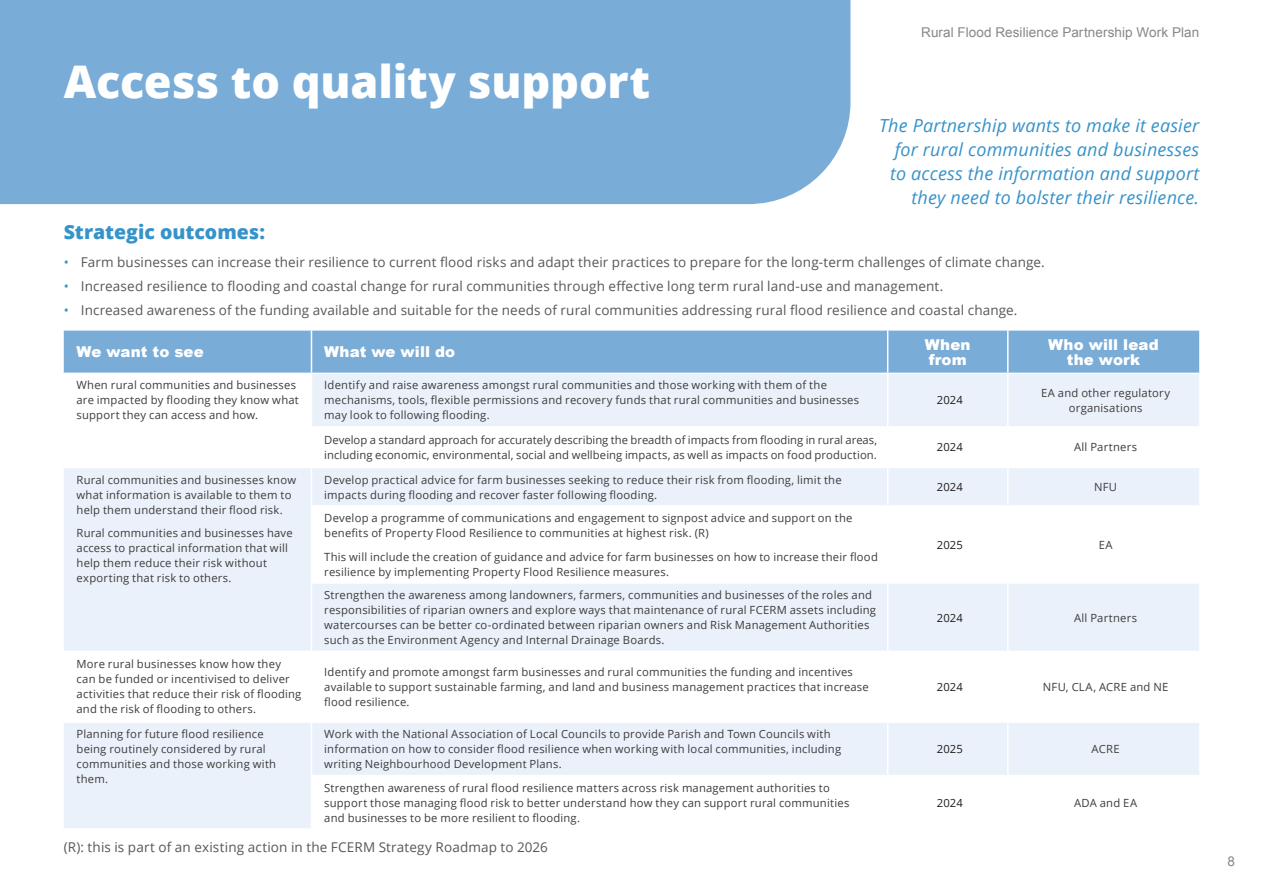
<style>
.page{position:relative;width:1263px;height:893px;background:#fff}
.page>*{position:absolute;margin:0;border:0;box-sizing:border-box;transform-origin:0 0}
.Page_title{font:800 45px "Open Sans";letter-spacing:-.005em;color:#fff}
.Subheading{font:800 19.5px "Open Sans";color:#3693ca}
.Standout{font:italic 18px/24px "Open Sans";letter-spacing:.01em;color:#3693ca;text-align:right}
.Table_copy{font:900 15px/15px "Arial";letter-spacing:.01em;color:#fff}
.Body_copy{font:13.5px "Open Sans";letter-spacing:.01em;color:#575756}
.t1{font:13.5px "Arial";letter-spacing:.005em;color:#878787}
.Table_copy-2{font:11.25px/15px "Open Sans";letter-spacing:.02em;color:#3c3c3b}
.Table_copy-3{font:11.25px "Open Sans";letter-spacing:.01em;color:#1d1d1b}
.s1{color:#3693ca}
</style>
<div class="page">
<div style="left:0;top:0;width:850px;height:204px;background:#7aacd8"></div>
<div style="left:64px;top:331px;width:1135px;height:42px;background:#7aacd8"></div>
<svg style="left:64px;top:374px;width:1135px;height:454px;fill:#eef3fa"></svg>
<hr style="left:311px;top:331px;width:1px;height:42px;background:#fff">
<hr style="left:887px;top:331px;width:1px;height:42px;background:#fff">
<hr style="left:1007px;top:331px;width:1px;height:42px;background:#fff">
<hr style="left:64px;top:467px;width:247px;height:1px;background:#fff">
<hr style="left:311px;top:374px;width:1px;height:52px;background:#fff">
<hr style="left:887px;top:374px;width:1px;height:52px;background:#fff">
<hr style="left:1007px;top:374px;width:1px;height:52px;background:#fff">
<hr style="left:311px;top:426px;width:577px;height:2px;background:#fff">
<hr style="left:311px;top:428px;width:1px;height:39px;background:#fff">
<hr style="left:888px;top:426px;width:120px;height:2px;background:#fff">
<hr style="left:887px;top:428px;width:1px;height:39px;background:#fff">
<hr style="left:1008px;top:426px;width:191px;height:2px;background:#fff">
<hr style="left:1007px;top:428px;width:1px;height:39px;background:#fff">
<hr style="left:311px;top:467px;width:577px;height:1px;background:#fff">
<hr style="left:311px;top:468px;width:1px;height:37px;background:#fff">
<hr style="left:888px;top:467px;width:120px;height:1px;background:#fff">
<hr style="left:887px;top:468px;width:1px;height:37px;background:#fff">
<hr style="left:1008px;top:467px;width:191px;height:1px;background:#fff">
<hr style="left:1007px;top:468px;width:1px;height:37px;background:#fff">
<hr style="left:311px;top:505px;width:577px;height:2px;background:#fff">
<hr style="left:311px;top:507px;width:1px;height:75px;background:#fff">
<hr style="left:888px;top:505px;width:120px;height:2px;background:#fff">
<hr style="left:887px;top:507px;width:1px;height:75px;background:#fff">
<hr style="left:1008px;top:505px;width:191px;height:2px;background:#fff">
<hr style="left:1007px;top:507px;width:1px;height:75px;background:#fff">
<hr style="left:311px;top:582px;width:577px;height:2px;background:#fff">
<hr style="left:311px;top:584px;width:1px;height:67px;background:#fff">
<hr style="left:888px;top:582px;width:120px;height:2px;background:#fff">
<hr style="left:887px;top:584px;width:1px;height:67px;background:#fff">
<hr style="left:1008px;top:582px;width:191px;height:2px;background:#fff">
<hr style="left:1007px;top:584px;width:1px;height:67px;background:#fff">
<hr style="left:64px;top:651px;width:247px;height:1px;background:#fff">
<hr style="left:311px;top:651px;width:577px;height:1px;background:#fff">
<hr style="left:311px;top:652px;width:1px;height:69px;background:#fff">
<hr style="left:888px;top:651px;width:120px;height:1px;background:#fff">
<hr style="left:887px;top:652px;width:1px;height:69px;background:#fff">
<hr style="left:1008px;top:651px;width:191px;height:1px;background:#fff">
<hr style="left:1007px;top:652px;width:1px;height:69px;background:#fff">
<hr style="left:311px;top:723px;width:1px;height:52px;background:#fff">
<hr style="left:887px;top:723px;width:1px;height:52px;background:#fff">
<hr style="left:1007px;top:723px;width:1px;height:52px;background:#fff">
<hr style="left:311px;top:776px;width:1px;height:52px;background:#fff">
<hr style="left:887px;top:776px;width:1px;height:52px;background:#fff">
<hr style="left:1007px;top:776px;width:1px;height:52px;background:#fff">
<hr style="left:64px;top:721px;width:247px;height:2px;background:#fff">
<hr style="left:311px;top:721px;width:577px;height:2px;background:#fff">
<hr style="left:888px;top:721px;width:120px;height:2px;background:#fff">
<hr style="left:311px;top:775px;width:577px;height:1px;background:#fff">
<hr style="left:888px;top:775px;width:120px;height:1px;background:#fff">
<hr style="left:1008px;top:721px;width:191px;height:2px;background:#fff">
<hr style="left:1008px;top:775px;width:191px;height:1px;background:#fff">
<p class="Page_title" style="left:64px;top:48px;width:588px">Access to quality support</p>
<p class="t1" style="left:921px;top:23px;width:279px">Rural Flood Resilience Partnership Work Plan</p>
<p class="Standout" style="left:879px;top:113px;width:322px">The Partnership wants to make it easier for rural communities and businesses to access the information and support they need to bolster their resilience.</p>
<p class="Subheading" style="left:64px;top:217px;width:203px">Strategic outcomes:</p>
<p class="Body_copy" style="left:64px;top:253px;width:982px"><span class="s1">•</span> Farm businesses can increase their resilience to current flood risks and adapt their practices to prepare for the long-term challenges of climate change.</p>
<p class="Body_copy" style="left:64px;top:277px;width:881px"><span class="s1">•</span> Increased resilience to flooding and coastal change for rural communities through effective long term rural land-use and management.</p>
<p class="Body_copy" style="left:64px;top:301px;width:955px"><span class="s1">•</span> Increased awareness of the funding available and suitable for the needs of rural communities addressing rural flood resilience and coastal change.</p>
<p class="Table_copy" style="left:77px;top:344px;width:129px">We want to see</p>
<p class="Table_copy" style="left:324px;top:344px;width:133px">What we will do</p>
<p class="Table_copy" style="left:925px;top:337px;width:47px">When from</p>
<p class="Table_copy" style="left:1048px;top:337px;width:112px;text-align:center">Who will lead the work</p>
<p class="Table_copy-2" style="left:77px;top:378px;width:224px">When rural communities and businesses are impacted by flooding they know what support they can access and how.</p>
<p class="Table_copy-2" style="left:324px;top:378px;width:536px">Identify and raise awareness amongst rural communities and those working with them of the mechanisms, tools, flexible permissions and recovery funds that rural communities and businesses may look to following flooding.</p>
<p class="Table_copy-3" style="left:937px;top:393px;width:28px">2024</p>
<p class="Table_copy-2" style="left:1041px;top:385px;width:131px;text-align:center">EA and other regulatory organisations</p>
<p class="Table_copy-2" style="left:77px;top:472px;width:221px">Rural communities and businesses know what information is available to them to help them understand their flood risk.</p>
<p class="Table_copy-2" style="left:77px;top:525px;width:218px">Rural communities and businesses have access to practical information that will help them reduce their risk without exporting that risk to others.</p>
<p class="Table_copy-2" style="left:324px;top:432px;width:554px">Develop a standard approach for accurately describing the breadth of impacts from flooding in rural areas, including economic, environmental, social and wellbeing impacts, as well as impacts on food production.</p>
<p class="Table_copy-3" style="left:937px;top:440px;width:28px">2024</p>
<p class="Table_copy-2" style="left:1074px;top:440px;width:65px">All Partners</p>
<p class="Table_copy-2" style="left:324px;top:472px;width:519px">Develop practical advice for farm businesses seeking to reduce their risk from flooding, limit the impacts during flooding and recover faster following flooding.</p>
<p class="Table_copy-3" style="left:937px;top:479px;width:28px">2024</p>
<p class="Table_copy-2" style="left:1094px;top:479px;width:24px">NFU</p>
<p class="Table_copy-2" style="left:324px;top:510px;width:530px">Develop a programme of communications and engagement to signpost advice and support on the benefits of Property Flood Resilience to communities at highest risk. (R)</p>
<p class="Table_copy-2" style="left:324px;top:549px;width:555px">This will include the creation of guidance and advice for farm businesses on how to increase their flood resilience by implementing Property Flood Resilience measures.</p>
<p class="Table_copy-3" style="left:937px;top:537px;width:28px">2025</p>
<p class="Table_copy-2" style="left:1099px;top:537px;width:15px">EA</p>
<p class="Table_copy-2" style="left:324px;top:587px;width:553px">Strengthen the awareness among landowners, farmers, communities and businesses of the roles and responsibilities of riparian owners and explore ways that maintenance of rural FCERM assets including watercourses can be better co-ordinated between riparian owners and Risk Management Authorities such as the Environment Agency and Internal Drainage Boards.</p>
<p class="Table_copy-3" style="left:937px;top:610px;width:28px">2024</p>
<p class="Table_copy-2" style="left:1074px;top:610px;width:65px">All Partners</p>
<p class="Table_copy-2" style="left:77px;top:656px;width:226px">More rural businesses know how they can be funded or incentivised to deliver activities that reduce their risk of flooding and the risk of flooding to others.</p>
<p class="Table_copy-2" style="left:324px;top:664px;width:546px">Identify and promote amongst farm businesses and rural communities the funding and incentives available to support sustainable farming, and land and business management practices that increase flood resilience.</p>
<p class="Table_copy-2" style="left:77px;top:726px;width:201px">Planning for future flood resilience being routinely considered by rural communities and those working with them.</p>
<p class="Table_copy-2" style="left:324px;top:726px;width:518px">Work with the National Association of Local Councils to provide Parish and Town Councils with information on how to consider flood resilience when working with local communities, including writing Neighbourhood Development Plans.</p>
<p class="Table_copy-2" style="left:324px;top:780px;width:527px">Strengthen awareness of rural flood resilience matters across risk management authorities to support those managing flood risk to better understand how they can support rural communities and businesses to be more resilient to flooding.</p>
<p class="Body_copy" style="left:64px;top:838px;width:486px">(R): this is part of an existing action in the FCERM Strategy Roadmap to 2026</p>
<p class="Table_copy-3" style="left:937px;top:679px;width:28px">2024</p>
<p class="Table_copy-2" style="left:1043px;top:679px;width:127px">NFU, CLA, ACRE and NE</p>
<p class="Table_copy-3" style="left:937px;top:741px;width:28px">2025</p>
<p class="Table_copy-2" style="left:1091px;top:741px;width:30px">ACRE</p>
<p class="Table_copy-3" style="left:937px;top:795px;width:28px">2024</p>
<p class="Table_copy-2" style="left:1074px;top:795px;width:65px">ADA and EA</p>
<p class="t1" style="left:1227px;top:852px;width:9px">8</p>
</div>
